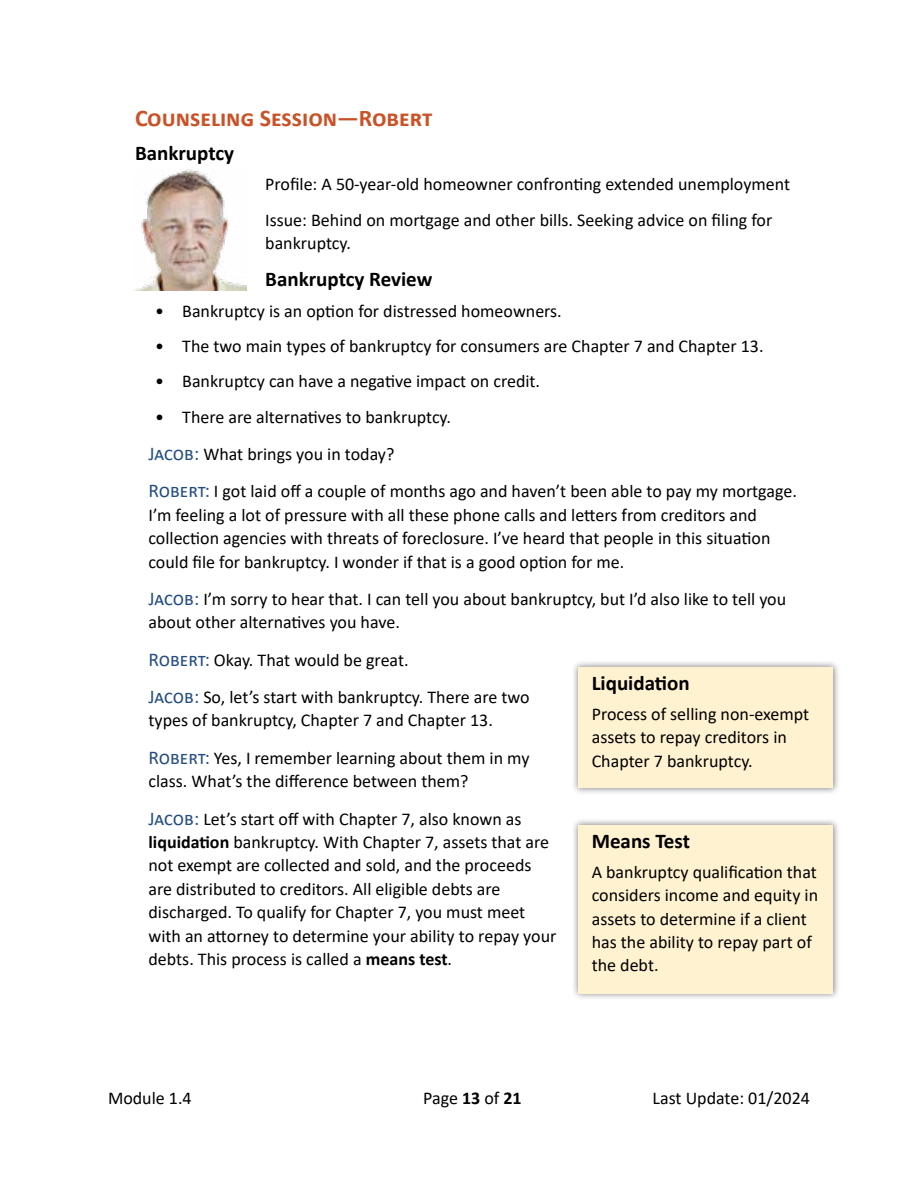
<style>
.page{position:relative;width:918px;height:1188px;background:#fff}
.page>*{position:absolute;margin:0;border:0;box-sizing:border-box;transform-origin:0 0}
.t1{font:700 24px "Calibri";color:#c95227}
.t2{font:700 21px "Calibri";color:#000}
.t3{font:18px/23.4px "Calibri";color:#000}
.s1{font-size:19.5px;color:#254e84}
.s2{font-weight:700}
</style>
<div class="page">
<img style="left:135px;top:170px;width:112px;height:120px">
<div style="left:571px;top:660px;width:269px;height:135px;background:#000;opacity:.5"></div>
<div style="left:578px;top:667px;width:255px;height:121px;background:#fff2d1"></div>
<div style="left:571px;top:818px;width:269px;height:182px;background:#000;opacity:.5"></div>
<div style="left:578px;top:825px;width:255px;height:169px;background:#fff2d1"></div>
<h1 class="t1" style="left:135px;top:101px;width:299px">Counseling Session—Robert</h1>
<p class="t2" style="left:135px;top:138px;width:101px">Bankruptcy</p>
<p class="t3" style="left:265px;top:166px;width:526px;line-height:35.4px">Profile: A 50-year-old homeowner confronting extended unemployment<br>Issue: Behind on mortgage and other bills. Seeking advice on filing for</p>
<p class="t3" style="left:265px;top:231px;width:87px">bankruptcy.</p>
<p class="t2" style="left:265px;top:265px;width:169px">Bankruptcy Review</p>
<p class="t3" style="left:155px;top:298px;width:408px">• Bankruptcy is an option for distressed homeowners.</p>
<p class="t3" style="left:155px;top:334px;width:610px">• The two main types of bankruptcy for consumers are Chapter 7 and Chapter 13.</p>
<p class="t3" style="left:155px;top:369px;width:386px">• Bankruptcy can have a negative impact on credit.</p>
<p class="t3" style="left:148px;top:398px;width:650px;line-height:37.3px;text-indent:7px">• There are alternatives to bankruptcy.<br><span class="s1">Jacob:</span> What brings you in today?<br><span class="s1">Robert:</span> I got laid off a couple of months ago and haven’t been able to pay my mortgage.</p>
<p class="t3" style="left:149px;top:503px;width:623px">I’m feeling a lot of pressure with all these phone calls and letters from creditors and collection agencies with threats of foreclosure. I’ve heard that people in this situation could file for bankruptcy. I wonder if that is a good option for me.</p>
<p class="t3" style="left:148px;top:587px;width:639px"><span class="s1">Jacob:</span> I’m sorry to hear that. I can tell you about bankruptcy, but I’d also like to tell you about other alternatives you have.</p>
<p class="t3" style="left:148px;top:641px;width:383px;line-height:37.3px"><span class="s1">Robert:</span> Okay. That would be great.<br><span class="s1">Jacob:</span> So, let’s start with bankruptcy. There are two</p>
<p class="t3" style="left:148px;top:701px;width:383px;line-height:37.3px">types of bankruptcy, Chapter 7 and Chapter 13.<br><span class="s1">Robert:</span> Yes, I remember learning about them in my</p>
<p class="t3" style="left:148px;top:762px;width:375px;line-height:37.3px">class. What’s the difference between them?<br><span class="s1">Jacob:</span> Let’s start off with Chapter 7, also known as</p>
<p class="t3" style="left:149px;top:830px;width:409px"><span class="s2">liquidation</span> bankruptcy. With Chapter 7, assets that are not exempt are collected and sold, and the proceeds are distributed to creditors. All eligible debts are discharged. To qualify for Chapter 7, you must meet with an attorney to determine your ability to repay your debts. This process is called a <span class="s2">means test</span>.</p>
<p class="t2" style="left:592px;top:668px;width:100px">Liquidation</p>
<p class="t3" style="left:592px;top:702px;width:219px">Process of selling non-exempt assets to repay creditors in<br>Chapter 7 bankruptcy.</p>
<p class="t2" style="left:592px;top:826px;width:100px">Means Test</p>
<p class="t3" style="left:592px;top:860px;width:228px">A bankruptcy qualification that considers income and equity in assets to determine if a client has the ability to repay part of the debt.</p>
<p class="t3" style="left:108px;top:1086px;width:85px">Module 1.4</p>
<p class="t3" style="left:423px;top:1086px;width:100px">Page <span class="s2">13</span> of <span class="s2">21</span></p>
<p class="t3" style="left:653px;top:1086px;width:159px">Last Update: 01/2024</p>
</div>
